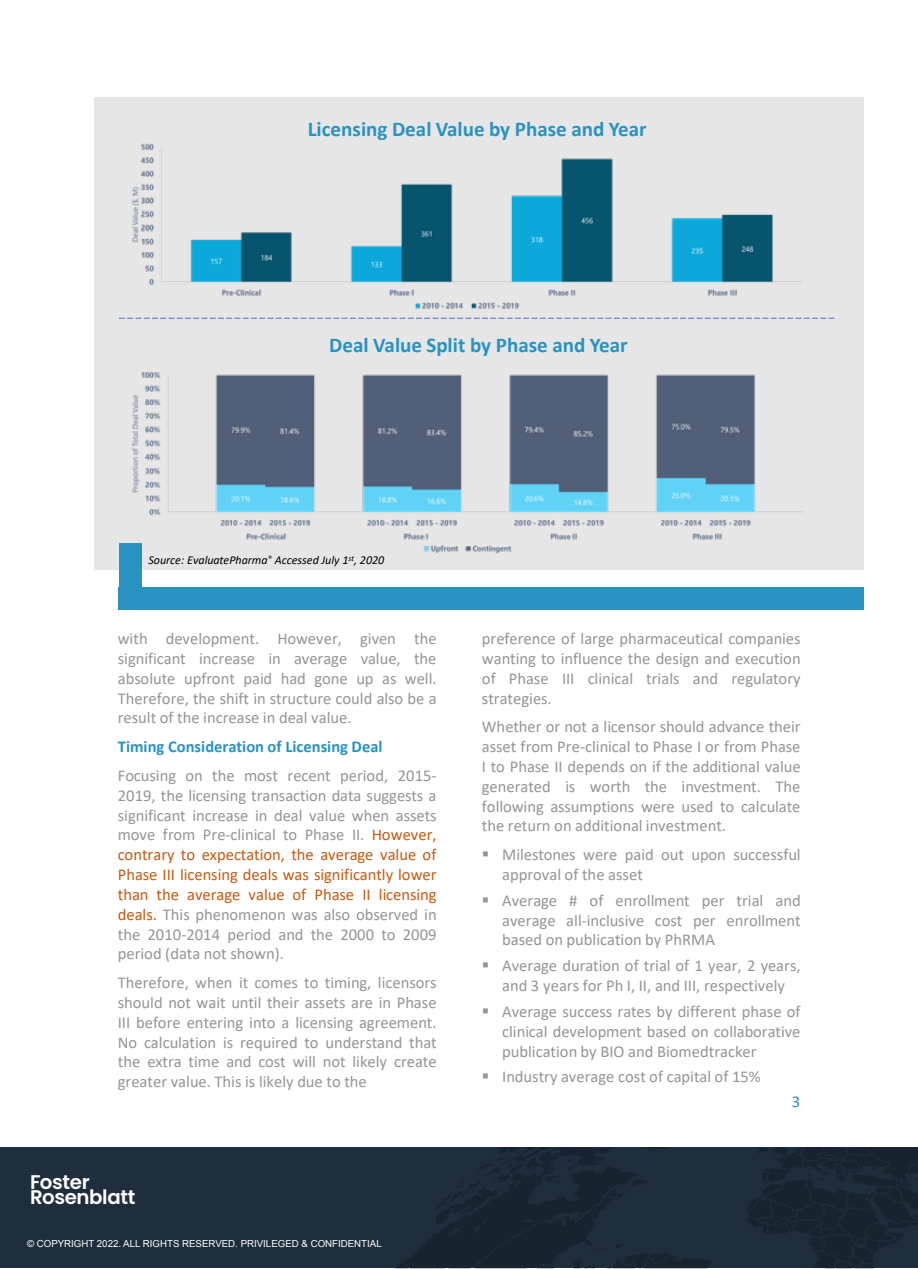
<style>
.page{position:relative;width:918px;height:1269px;background:#fff}
.page>*{position:absolute;margin:0;border:0;box-sizing:border-box;transform-origin:0 0}
.t1{font:700 21px "Calibri";color:#2a92c0}
.t2{font:600 19.8px/15.6px "Poppins";letter-spacing:-.02em;color:#fff}
.t3{font:16.65px "Calibri";letter-spacing:-.005em;color:#939597}
.t4{font:16.5px/19.8px "Calibri";color:#939597;text-align:justify}
.t5{font:700 16.5px "Calibri";color:#2a92c0}
.t6{font:16.5px "Calibri";color:#2a92c0}
.t7{font:italic 12px "Calibri";color:#000}
.t8{font:9.75px "Arial";color:#fff}
.s1{color:#c55a11}
</style>
<div class="page">
<div style="left:0;top:1147px;width:918px;height:121px;background:#1e2e3d"></div>
<svg style="left:395px;top:1147px;width:523px;height:122px"></svg>
<div style="left:94px;top:97px;width:770px;height:472px;background:#e7e6e6"></div>
<div style="left:119px;top:587px;width:745px;height:23px;background:#2a92c0"></div>
<div style="left:119px;top:543px;width:23px;height:65px;background:#2a92c0"></div>
<img style="left:131px;top:143px;width:672px;height:166px">
<svg style="left:119px;top:318px;width:716px;height:1px"></svg>
<img style="left:131px;top:371px;width:672px;height:183px">
<p class="t1" style="left:308px;top:114px;width:340px">Licensing Deal Value by Phase and Year</p>
<p class="t1" style="left:329px;top:331px;width:300px">Deal Value Split by Phase and Year</p>
<p class="t7" style="left:149px;top:552px;width:237px">Source: EvaluatePharma<sup>®</sup> Accessed July 1<sup>st</sup>, 2020</p>
<p class="t4" style="left:118px;top:628px;width:320px">with development. However, given the significant increase in average value, the absolute upfront paid had gone up as well.<br>Therefore, the shift in structure could also be a result of the increase in deal value.</p>
<p class="t5" style="left:118px;top:735px;width:266px">Timing Consideration of Licensing Deal</p>
<p class="t4" style="left:118px;top:765px;width:320px">Focusing on the most recent period, 2015- 2019, the licensing transaction data suggests a significant increase in deal value when assets move from Pre-clinical to Phase II. <span class="s1">However, contrary to expectation, the average value of Phase III licensing deals was significantly lower than the average value of Phase II licensing deals.</span> This phenomenon was also observed in the 2010-2014 period and the 2000 to 2009 period (data not shown).</p>
<p class="t4" style="left:118px;top:972px;width:320px">Therefore, when it comes to timing, licensors should not wait until their assets are in Phase III before entering into a licensing agreement.<br>No calculation is required to understand that</p>
<p class="t3" style="left:118px;top:1050px;width:320px">the extra time and cost will not likely create</p>
<p class="t4" style="left:118px;top:1071px;width:250px">greater value. This is likely due to the</p>
<p class="t2" style="left:30px;top:1176px;width:107px">Foster<br>Rosenblatt</p>
<p class="t8" style="left:27px;top:1237px;width:356px">© COPYRIGHT 2022. ALL RIGHTS RESERVED. PRIVILEGED &amp; CONFIDENTIAL</p>
<p class="t4" style="left:482px;top:628px;width:320px">preference of large pharmaceutical companies wanting to influence the design and execution of Phase III clinical trials and regulatory strategies.</p>
<p class="t4" style="left:482px;top:717px;width:320px">Whether or not a licensor should advance their asset from Pre-clinical to Phase I or from Phase I to Phase II depends on if the additional value generated is worth the investment. The following assumptions were used to calculate the return on additional investment.</p>
<p class="t4" style="left:502px;top:845px;width:300px;text-indent:-20px">▪ Milestones were paid out upon successful approval of the asset</p>
<p class="t4" style="left:502px;top:890px;width:300px;text-indent:-20px">▪ Average # of enrollment per trial and average all-inclusive cost per enrollment based on publication by PhRMA</p>
<p class="t4" style="left:482px;top:955px;width:320px;text-align:center">▪ Average duration of trial of 1 year, 2 years, and 3 years for Ph I, II, and III, respectively</p>
<p class="t4" style="left:502px;top:1001px;width:300px;text-indent:-20px">▪ Average success rates by different phase of clinical development based on collaborative publication by BIO and Biomedtracker</p>
<p class="t4" style="left:482px;top:1067px;width:280px">▪ Industry average cost of capital of 15%</p>
<p class="t6" style="left:792px;top:1090px;width:10px">3</p>
</div>
